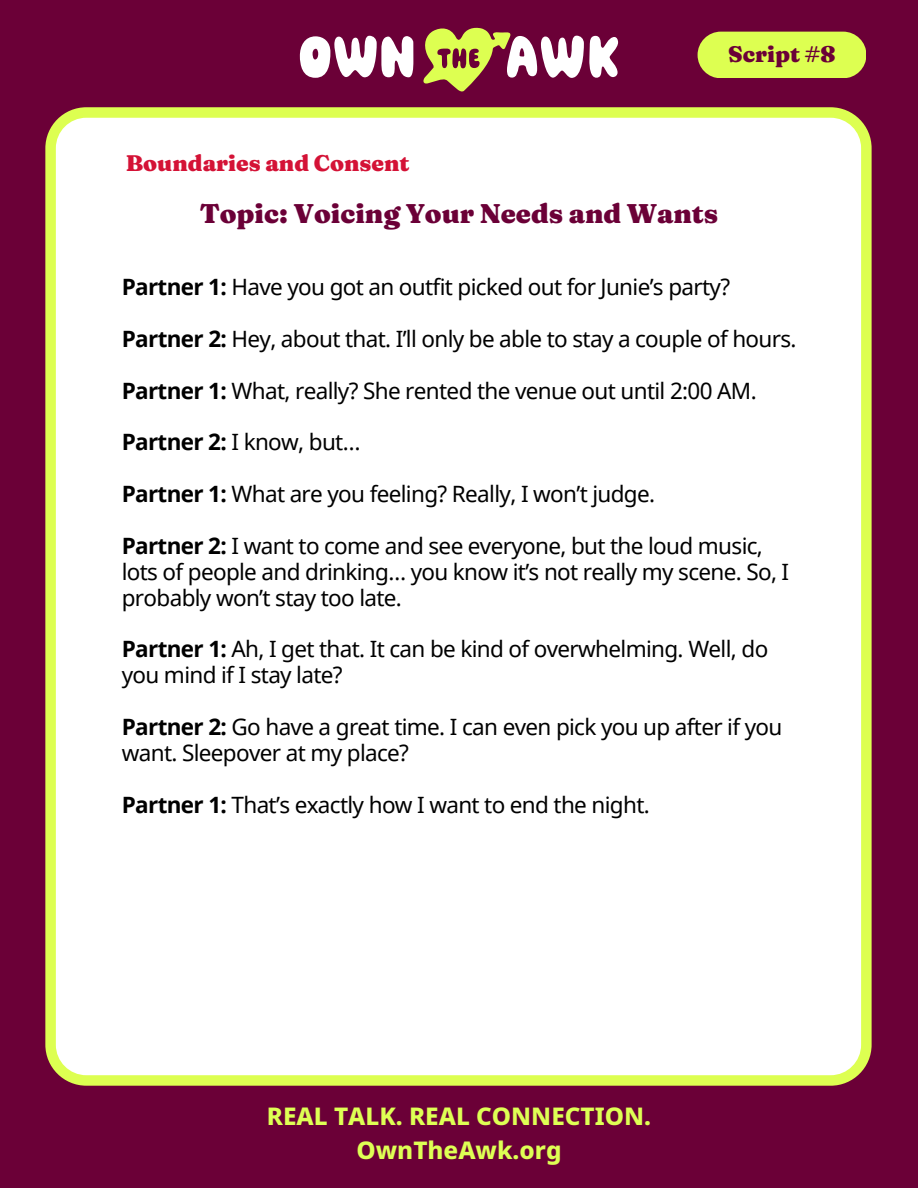
<style>
.page{position:relative;width:918px;height:1188px;background:#6b0037}
.page>*{position:absolute;margin:0;border:0;box-sizing:border-box;transform-origin:0 0}
.t1{font:900 27px "Fraunces 9 pt";color:#6b0037}
.t2{font:800 24.3px "Noto Sans";color:#deff54}
.t3{font:22.5px/25.8px "Noto Sans";letter-spacing:-.03em;color:#000}
.t4{font:900 22.5px "Fraunces 9 pt";color:#d41236}
.t5{font:900 22.5px "Fraunces 9 pt";color:#6b0037}
.s1{font-weight:700}
</style>
<div class="page">
<div style="left:45px;top:107px;width:827px;height:979px;background:#fff"></div>
<svg style="left:300px;top:36px;width:113px;height:42px"></svg>
<svg style="left:423px;top:28px;width:195px;height:64px"></svg>
<div style="left:698px;top:32px;width:168px;height:46px;background:#ddff51;border-radius:23px"></div>
<p class="t5" style="left:728px;top:40px;width:109px">Script #8</p>
<p class="t4" style="left:126px;top:149px;width:285px">Boundaries and Consent</p>
<h1 class="t1" style="left:200px;top:196px;width:520px">Topic: Voicing Your Needs and Wants</h1>
<p class="t3" style="left:122px;top:273px;width:610px"><span class="s1">Partner 1:</span> Have you got an outfit picked out for Junie’s party?</p>
<p class="t3" style="left:122px;top:325px;width:676px"><span class="s1">Partner 2:</span> Hey, about that. I’ll only be able to stay a couple of hours.</p>
<p class="t3" style="left:122px;top:377px;width:637px"><span class="s1">Partner 1:</span> What, really? She rented the venue out until 2:00 AM.</p>
<p class="t3" style="left:122px;top:429px;width:240px"><span class="s1">Partner 2:</span> I know, but…</p>
<p class="t3" style="left:122px;top:480px;width:535px"><span class="s1">Partner 1:</span> What are you feeling? Really, I won’t judge.</p>
<p class="t3" style="left:122px;top:532px;width:669px"><span class="s1">Partner 2:</span> I want to come and see everyone, but the loud music, lots of people and drinking… you know it’s not really my scene. So, I probably won’t stay too late.</p>
<p class="t3" style="left:122px;top:636px;width:648px"><span class="s1">Partner 1:</span> Ah, I get that. It can be kind of overwhelming. Well, do you mind if I stay late?</p>
<p class="t3" style="left:122px;top:713px;width:662px"><span class="s1">Partner 2:</span> Go have a great time. I can even pick you up after if you want. Sleepover at my place?</p>
<p class="t3" style="left:122px;top:791px;width:530px"><span class="s1">Partner 1:</span> That’s exactly how I want to end the night.</p>
<p class="t2" style="left:267px;top:1099px;width:386px">REAL TALK. REAL CONNECTION.</p>
<p class="t2" style="left:357px;top:1133px;width:207px">OwnTheAwk.org</p>
</div>
